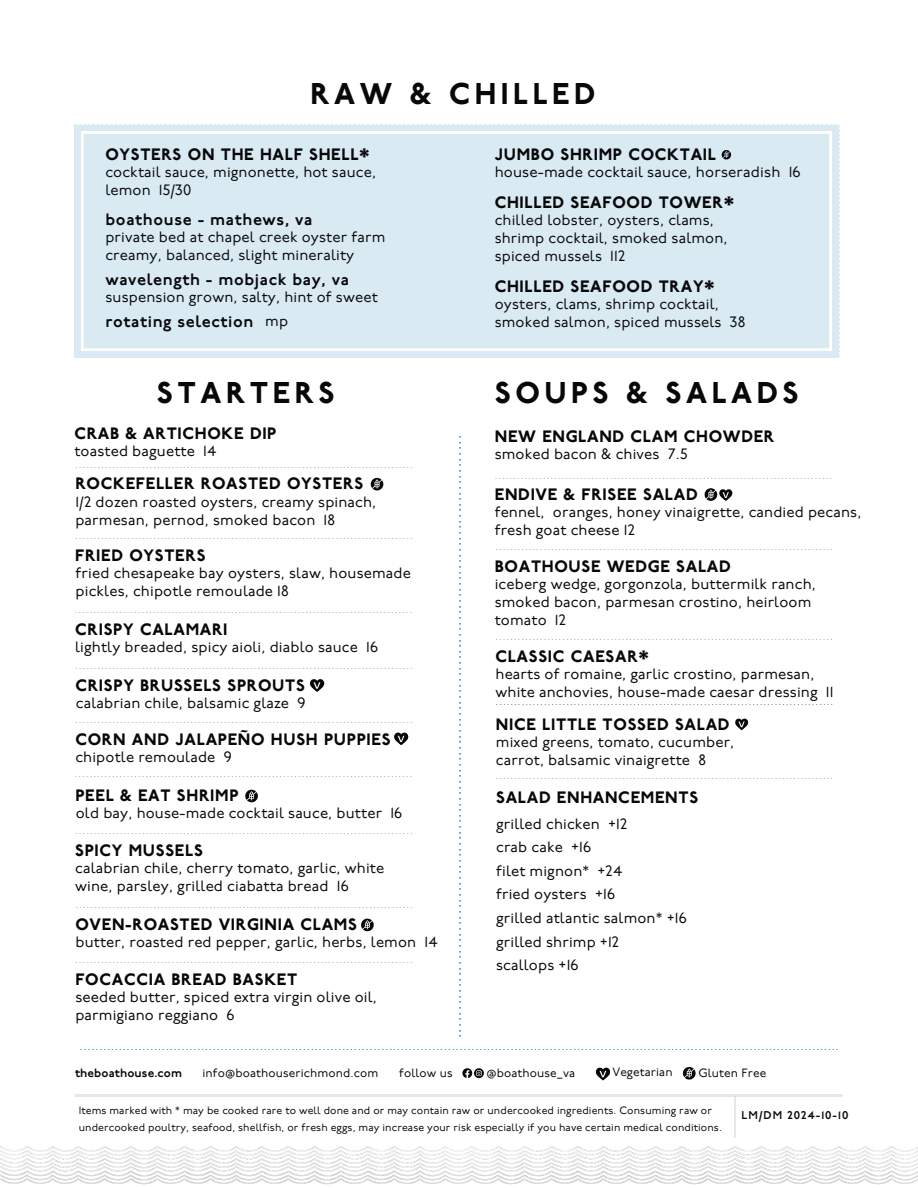
<style>
.page{position:relative;width:918px;height:1188px;background:#fff}
.page>*{position:absolute;margin:0;border:0;box-sizing:border-box;transform-origin:0 0}
.t1{font:800 30px "P22 Underground";letter-spacing:.15em;color:#08080b}
.t2{font:300 20.1px "P22 Underground";color:#0673a8}
.t3{font:800 16.5px "P22 Underground";letter-spacing:.04em;color:#08080b}
.t4{font:600 16.5px "P22 Underground";letter-spacing:.04em;color:#08080b}
.t5{font:15.15px "P22 Underground";letter-spacing:.01em;color:#08080b}
.t6{font:15px/18px "P22 Underground";letter-spacing:.01em;color:#08080b}
.t7{font:300 13.95px "P22 Underground";color:#0673a8}
.t8{font:12px "P22 Underground";letter-spacing:.01em;color:#08080b}
.t9{font:600 12px "P22 Underground";letter-spacing:.01em;color:#08080b}
.t10{font:600 11.25px "P22 Underground";letter-spacing:.09em;color:#08080b}
.t11{font:10.65px/17.7px "P22 Underground";letter-spacing:.01em;color:#08080b}
.t12{font:300 9.75px "P22 Underground";color:#0673a8}
.t13{font:300 9.75px "P22 Underground";color:#08080b}
.s1{font-weight:400;font-size:15px}
</style>
<div class="page">
<img style="left:734px;top:1096px;width:1px;height:42px">
<svg style="left:371px;top:478px;width:12px;height:12px"></svg>
<svg style="left:394px;top:732px;width:14px;height:13px"></svg>
<svg style="left:245px;top:789px;width:13px;height:13px"></svg>
<svg style="left:735px;top:718px;width:13px;height:12px"></svg>
<svg style="left:705px;top:488px;width:27px;height:13px"></svg>
<svg style="left:74px;top:125px;width:765px;height:232px;background:#ddecf3"></svg>
<div style="left:81px;top:132px;width:751px;height:218px;background:#d9eaf2"></div>
<svg style="left:722px;top:150px;width:9px;height:9px"></svg>
<svg style="left:596px;top:1067px;width:14px;height:13px"></svg>
<svg style="left:683px;top:1067px;width:13px;height:13px"></svg>
<svg style="left:462px;top:1068px;width:22px;height:10px"></svg>
<svg style="left:310px;top:679px;width:14px;height:13px"></svg>
<svg style="left:361px;top:918px;width:13px;height:13px"></svg>
<img style="left:0;top:1146px;width:918px;height:39px">
<h1 class="t1" style="left:310px;top:76px;width:286px">RAW &amp; CHILLED</h1>
<h3 class="t3" style="left:105px;top:145px;width:266px">OYSTERS ON THE HALF SHELL*</h3>
<h3 class="t3" style="left:495px;top:145px;width:223px">JUMBO SHRIMP COCKTAIL</h3>
<h3 class="t6" style="left:105px;top:164px;width:272px">cocktail sauce, mignonette, hot sauce, lemon 15/30</h3>
<h3 class="t5" style="left:495px;top:164px;width:307px">house-made cocktail sauce, horseradish 16</h3>
<h3 class="t3" style="left:495px;top:193px;width:241px">CHILLED SEAFOOD TOWER*</h3>
<h3 class="t4" style="left:105px;top:210px;width:209px">boathouse - mathews, va</h3>
<h3 class="t6" style="left:105px;top:229px;width:281px">private bed at chapel creek oyster farm creamy, balanced, slight minerality</h3>
<h3 class="t4" style="left:105px;top:270px;width:245px">wavelength - mobjack bay, va</h3>
<h3 class="t6" style="left:105px;top:289px;width:274px">suspension grown, salty, hint of sweet</h3>
<h3 class="t4" style="left:105px;top:312px;width:184px">rotating selection <span class="s1">mp</span></h3>
<h3 class="t6" style="left:495px;top:212px;width:234px">chilled lobster, oysters, clams, shrimp cocktail, smoked salmon, spiced mussels 112</h3>
<h3 class="t3" style="left:495px;top:277px;width:222px">CHILLED SEAFOOD TRAY*</h3>
<h3 class="t6" style="left:495px;top:295px;width:252px">oysters, clams, shrimp cocktail, smoked salmon, spiced mussels 38</h3>
<h1 class="t1" style="left:157px;top:375px;width:179px">STARTERS</h1>
<h1 class="t1" style="left:495px;top:375px;width:306px">SOUPS &amp; SALADS</h1>
<h3 class="t3" style="left:74px;top:423px;width:204px">CRAB &amp; ARTICHOKE DIP</h3>
<h3 class="t3" style="left:495px;top:426px;width:281px">NEW ENGLAND CLAM CHOWDER</h3>
<h2 class="t2" style="left:477px;top:434px;width:607px;rotate:90deg">...........................................................................................................</h2>
<h3 class="t7" style="left:839px;top:1061px;width:761px;rotate:-180deg">..................................................................................................................................................................................................</h3>
<h3 class="t6" style="left:74px;top:442px;width:144px">toasted baguette 14</h3>
<h3 class="t6" style="left:495px;top:445px;width:194px">smoked bacon &amp; chives 7.5</h3>
<p class="t12" style="left:75px;top:459px;width:339px">...........................................................................................</p>
<h3 class="t3" style="left:75px;top:474px;width:289px">ROCKEFELLER ROASTED OYSTERS</h3>
<p class="t12" style="left:495px;top:470px;width:339px">...........................................................................................</p>
<h3 class="t3" style="left:495px;top:485px;width:204px">ENDIVE &amp; FRISEE SALAD</h3>
<h3 class="t6" style="left:75px;top:493px;width:302px">1/2 dozen roasted oysters, creamy spinach, parmesan, pernod, smoked bacon 18</h3>
<h3 class="t6" style="left:495px;top:504px;width:368px">fennel, oranges, honey vinaigrette, candied pecans, fresh goat cheese 12</h3>
<p class="t12" style="left:75px;top:530px;width:339px">...........................................................................................</p>
<h3 class="t3" style="left:75px;top:546px;width:132px">FRIED OYSTERS</h3>
<p class="t12" style="left:495px;top:541px;width:339px">...........................................................................................</p>
<h3 class="t3" style="left:495px;top:557px;width:237px">BOATHOUSE WEDGE SALAD</h3>
<h3 class="t6" style="left:76px;top:565px;width:337px">fried chesapeake bay oysters, slaw, housemade pickles, chipotle remoulade 18</h3>
<h3 class="t6" style="left:495px;top:575px;width:323px">iceberg wedge, gorgonzola, buttermilk ranch, smoked bacon, parmesan crostino, heirloom tomato 12</h3>
<p class="t12" style="left:75px;top:604px;width:339px">...........................................................................................</p>
<h3 class="t3" style="left:75px;top:619px;width:154px">CRISPY CALAMARI</h3>
<p class="t12" style="left:495px;top:631px;width:339px">...........................................................................................</p>
<h3 class="t6" style="left:75px;top:638px;width:304px">lightly breaded, spicy aioli, diablo sauce 16</h3>
<h3 class="t3" style="left:495px;top:647px;width:155px">CLASSIC CAESAR*</h3>
<p class="t12" style="left:75px;top:660px;width:339px">...........................................................................................</p>
<h3 class="t6" style="left:496px;top:666px;width:340px">hearts of romaine, garlic crostino, parmesan, white anchovies, house-made caesar dressing 11</h3>
<h3 class="t3" style="left:75px;top:675px;width:231px">CRISPY BRUSSELS SPROUTS</h3>
<h3 class="t6" style="left:76px;top:694px;width:231px">calabrian chile, balsamic glaze 9</h3>
<p class="t13" style="left:496px;top:697px;width:339px">...........................................................................................</p>
<h3 class="t6" style="left:496px;top:733px;width:240px">mixed greens, tomato, cucumber, carrot, balsamic vinaigrette 8</h3>
<h3 class="t3" style="left:496px;top:714px;width:235px">NICE LITTLE TOSSED SALAD</h3>
<p class="t12" style="left:75px;top:715px;width:339px">...........................................................................................</p>
<h3 class="t3" style="left:75px;top:730px;width:317px">CORN AND JALAPEÑO HUSH PUPPIES</h3>
<h3 class="t6" style="left:75px;top:749px;width:158px">chipotle remoulade 9</h3>
<p class="t12" style="left:75px;top:768px;width:339px">...........................................................................................</p>
<p class="t12" style="left:496px;top:770px;width:339px">...........................................................................................</p>
<h3 class="t3" style="left:75px;top:786px;width:165px">PEEL &amp; EAT SHRIMP</h3>
<h3 class="t3" style="left:496px;top:788px;width:204px">SALAD ENHANCEMENTS</h3>
<h3 class="t6" style="left:76px;top:805px;width:328px">old bay, house-made cocktail sauce, butter 16</h3>
<h3 class="t6" style="left:496px;top:812px;width:192px;line-height:23.7px">grilled chicken +12<br>crab cake +16<br>filet mignon* +24<br>fried oysters +16<br>grilled atlantic salmon* +16 grilled shrimp +12<br>scallops +16</h3>
<p class="t12" style="left:75px;top:825px;width:339px">...........................................................................................</p>
<h3 class="t3" style="left:75px;top:841px;width:129px">SPICY MUSSELS</h3>
<h3 class="t6" style="left:75px;top:859px;width:311px">calabrian chile, cherry tomato, garlic, white wine, parsley, grilled ciabatta bread 16</h3>
<p class="t12" style="left:75px;top:899px;width:339px">...........................................................................................</p>
<h3 class="t3" style="left:75px;top:915px;width:283px">OVEN-ROASTED VIRGINIA CLAMS</h3>
<h3 class="t6" style="left:75px;top:934px;width:364px">butter, roasted red pepper, garlic, herbs, lemon 14</h3>
<p class="t12" style="left:75px;top:954px;width:339px">...........................................................................................</p>
<h3 class="t3" style="left:75px;top:969px;width:223px">FOCACCIA BREAD BASKET</h3>
<h3 class="t6" style="left:75px;top:988px;width:303px">seeded butter, spiced extra virgin olive oil, parmigiano reggiano 6</h3>
<p class="t9" style="left:75px;top:1066px;width:108px">theboathouse.com</p>
<p class="t8" style="left:203px;top:1066px;width:178px">info@boathouserichmond.com</p>
<p class="t8" style="left:399px;top:1066px;width:55px">follow us</p>
<p class="t8" style="left:486px;top:1066px;width:90px">@boathouse_va</p>
<p class="t8" style="left:612px;top:1066px;width:62px">Vegetarian</p>
<p class="t8" style="left:698px;top:1066px;width:69px">Gluten Free</p>
<p class="t11" style="left:79px;top:1102px;width:645px">Items marked with * may be cooked rare to well done and or may contain raw or undercooked ingredients. Consuming raw or undercooked poultry, seafood, shellfish, or fresh eggs, may increase your risk especially if you have certain medical conditions.</p>
<p class="t10" style="left:742px;top:1109px;width:108px">LM/DM 2024-10-10</p>
</div>
